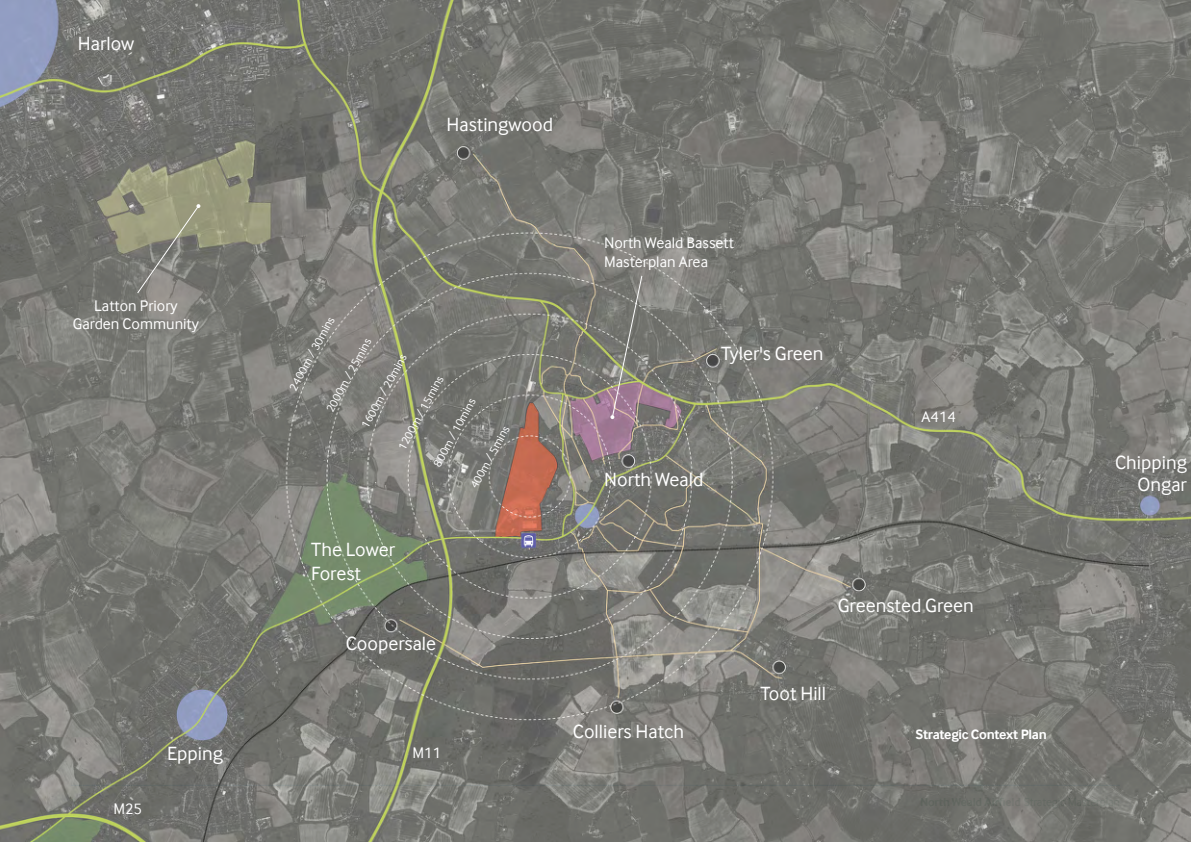
<style>
.page{position:relative;width:1191px;height:842px;background:#fff}
.page>*{position:absolute;margin:0;border:0;box-sizing:border-box;transform-origin:0 0}
.t1{font:19.7px/22px "Inter Face";color:#fff;text-align:right}
.t2{font:15.8px/18.9px "Inter Face";color:#fff;text-align:center}
.t3{font:700 14px "Inter Face";letter-spacing:-.025em;color:#fff}
.t4{font:11.8px "Inter Face";color:#fff}
</style>
<div class="page">
<img style="left:0;top:0;width:1191px;height:842px">
<svg style="left:136px;top:204px;width:64px;height:90px;background:#8d8d7e"></svg>
<svg style="left:610px;top:275px;width:33px;height:144px;background:#898280"></svg>
<p class="t1" style="left:78px;top:32px;width:58px">Harlow</p>
<p class="t2" style="left:73px;top:296px;width:127px">Latton Priory<br>Garden Community</p>
<p class="t2" style="left:113px;top:799px;width:30px">M25</p>
<p class="t1" style="left:167px;top:743px;width:57px">Epping</p>
<p class="t1" style="left:446px;top:114px;width:108px">Hastingwood</p>
<p class="t4" style="left:287px;top:387px;width:84px;rotate:-62deg">2400m / 30mins</p>
<p class="t4" style="left:324px;top:408px;width:84px;rotate:-62deg">2000m / 25mins</p>
<p class="t4" style="left:359px;top:424px;width:84px;rotate:-62deg">1600m / 20mins</p>
<p class="t4" style="left:396px;top:446px;width:84px;rotate:-62deg">1200m / 15mins</p>
<p class="t4" style="left:431px;top:463px;width:77px;rotate:-62deg">800m / 10mins</p>
<p class="t4" style="left:468px;top:485px;width:71px;rotate:-62deg">400m / 5mins</p>
<p class="t1" style="left:311px;top:538px;width:85px;line-height:23.6px;text-align:left">The Lower<br>Forest</p>
<p class="t1" style="left:346px;top:632px;width:92px">Coopersale</p>
<p class="t2" style="left:412px;top:743px;width:30px">M11</p>
<p class="t2" style="left:604px;top:233px;width:131px;text-align:left">North Weald Bassett<br>Masterplan Area</p>
<p class="t1" style="left:721px;top:342px;width:104px">Tyler's Green</p>
<p class="t1" style="left:604px;top:468px;width:101px">North Weald</p>
<p class="t2" style="left:921px;top:407px;width:36px">A414</p>
<p class="t1" style="left:573px;top:720px;width:113px">Colliers Hatch</p>
<p class="t1" style="left:838px;top:594px;width:138px">Greensted Green</p>
<p class="t1" style="left:760px;top:682px;width:67px">Toot Hill</p>
<p class="t3" style="left:915px;top:727px;width:133px">Strategic Context Plan</p>
<p class="t1" style="left:1115px;top:451px;width:73px">Chipping<br>Ongar</p>
</div>
